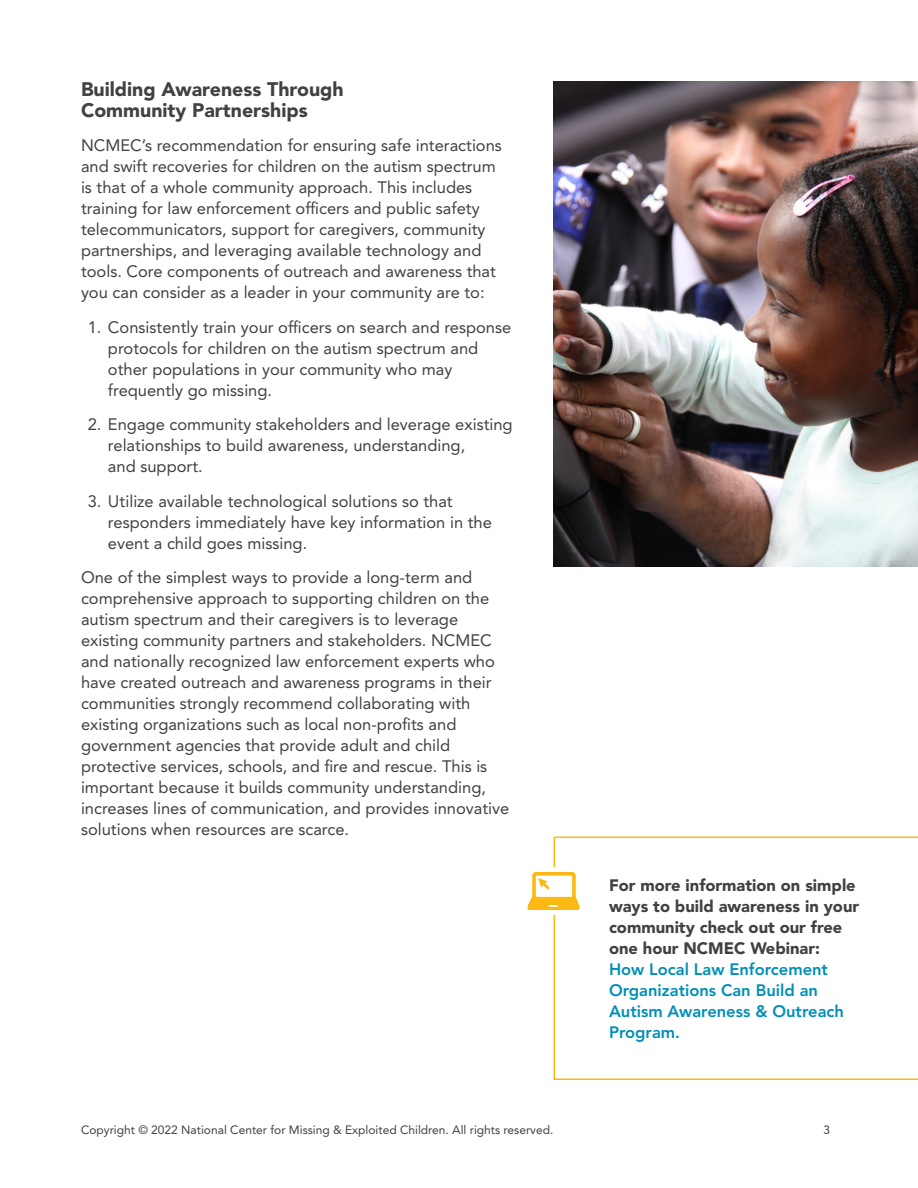
<style>
.page{position:relative;width:918px;height:1188px;background:#fff}
.page>*{position:absolute;margin:0;border:0;box-sizing:border-box;transform-origin:0 0}
.t1{font:900 19.5px/21px "Avenir LT Std";color:#414042}
.t2{font:16.5px/21px "Avenir LT Std";color:#414042}
.t3{font:900 16.5px/21px "Avenir LT Std";color:#414042}
.t4{font:800 16.5px/21px "Avenir LT Std";color:#008eb7}
.t5{font:12px "Avenir LT Std";color:#414042}
</style>
<div class="page">
<svg style="left:554px;top:837px;width:364px;height:243px"></svg>
<div style="left:528px;top:867px;width:51px;height:48px;background:#fff"></div>
<svg style="left:528px;top:872px;width:51px;height:38px"></svg>
<img style="left:554px;top:81px;width:364px;height:486px">
<p class="t1" style="left:81px;top:78px;width:264px">Building Awareness Through<br>Community Partnerships</p>
<p class="t2" style="left:81px;top:135px;width:422px">NCMEC’s recommendation for ensuring safe interactions and swift recoveries for children on the autism spectrum is that of a whole community approach. This includes training for law enforcement officers and public safety telecommunicators, support for caregivers, community partnerships, and leveraging available technology and tools. Core components of outreach and awareness that you can consider as a leader in your community are to:</p>
<p class="t2" style="left:108px;top:317px;width:405px;text-indent:-20px">1. Consistently train your officers on search and response protocols for children on the autism spectrum and other populations in your community who may frequently go missing.</p>
<p class="t2" style="left:108px;top:414px;width:406px;text-indent:-20px">2. Engage community stakeholders and leverage existing relationships to build awareness, understanding,<br>and support.</p>
<p class="t2" style="left:108px;top:491px;width:385px;text-indent:-20px">3. Utilize available technological solutions so that responders immediately have key information in the event a child goes missing.</p>
<p class="t2" style="left:81px;top:567px;width:430px">One of the simplest ways to provide a long-term and comprehensive approach to supporting children on the autism spectrum and their caregivers is to leverage existing community partners and stakeholders. NCMEC and nationally recognized law enforcement experts who have created outreach and awareness programs in their communities strongly recommend collaborating with existing organizations such as local non-profits and government agencies that provide adult and child protective services, schools, and fire and rescue. This is important because it builds community understanding, increases lines of communication, and provides innovative solutions when resources are scarce.</p>
<p class="t3" style="left:609px;top:875px;width:252px">For more information on simple ways to build awareness in your community check out our free one hour NCMEC Webinar:</p>
<p class="t4" style="left:609px;top:959px;width:236px">How Local Law Enforcement<br>Organizations Can Build an<br>Autism Awareness &amp; Outreach<br>Program.</p>
<p class="t5" style="left:81px;top:1123px;width:474px">Copyright © 2022 National Center for Missing &amp; Exploited Children. All rights reserved.</p>
<p class="t5" style="left:824px;top:1123px;width:8px">3</p>
</div>
